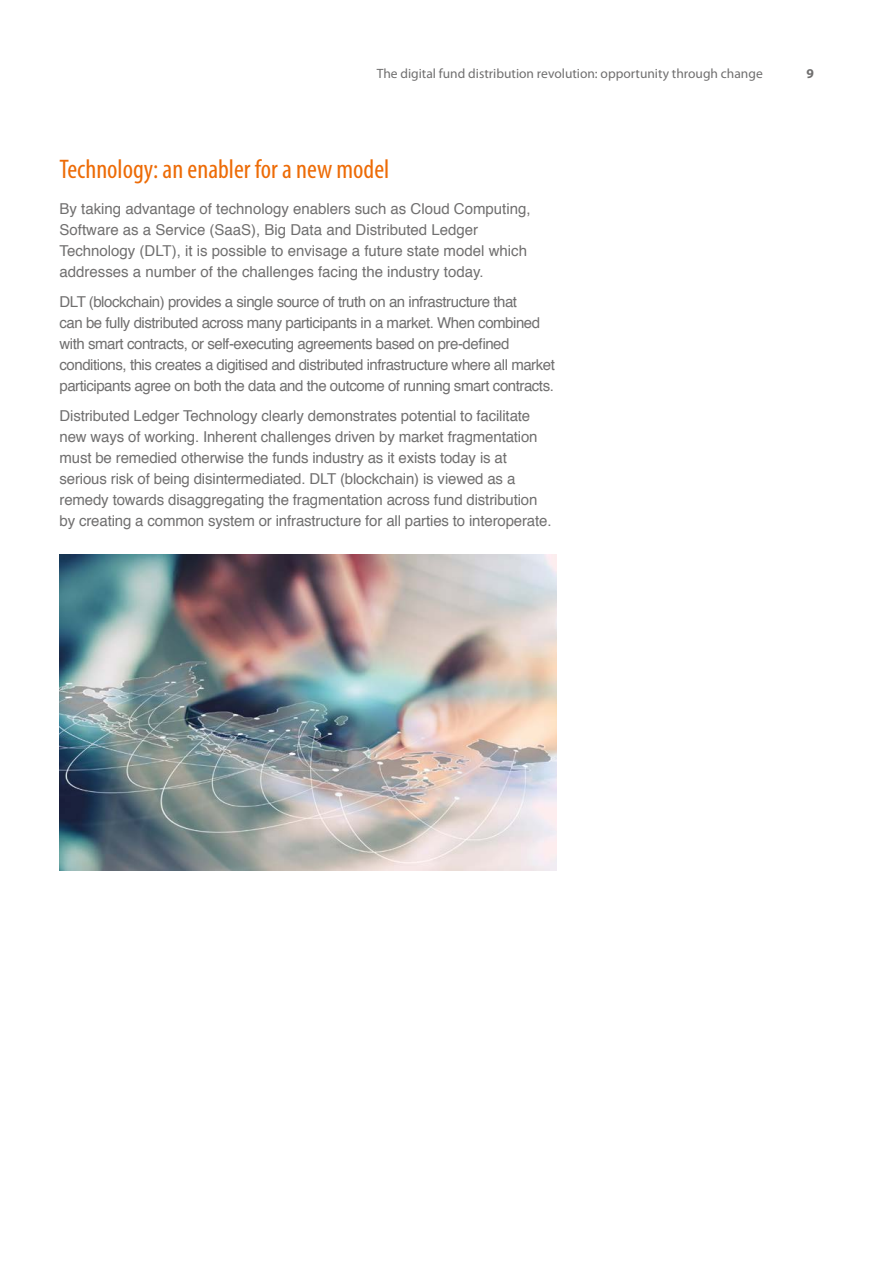
<style>
.page{position:relative;width:893px;height:1263px;background:#fff}
.page>*{position:absolute;margin:0;border:0;box-sizing:border-box;transform-origin:0 0}
.t1{font:condensed 27px "Myriad Pro";color:#ed6b06}
.t2{font:15px/21px "Helvetica";letter-spacing:-.01em;color:#706f6f}
.t3{font:15px/21px "Helvetica";letter-spacing:-.03em;color:#706f6f}
.t4{font:13.5px "Myriad Pro";color:#706f6f}
.t5{font:700 13.5px "Myriad Pro";color:#706f6f}
</style>
<div class="page">
<img style="left:60px;top:554px;width:496px;height:316px">
<p class="t4" style="left:377px;top:65px;width:387px">The digital fund distribution revolution: opportunity through change</p>
<p class="t5" style="left:807px;top:65px;width:9px">9</p>
<h1 class="t1" style="left:60px;top:153px;width:331px">Technology: an enabler for a new model</h1>
<p class="t2" style="left:60px;top:199px;width:473px">By taking advantage of technology enablers such as Cloud Computing, Software as a Service (SaaS), Big Data and Distributed Ledger Technology (DLT), it is possible to envisage a future state model which addresses a number of the challenges facing the industry today.</p>
<p class="t3" style="left:60px;top:292px;width:497px">DLT (blockchain) provides a single source of truth on an infrastructure that<br>can be fully distributed across many participants in a market. When combined with smart contracts, or self-executing agreements based on pre-defined conditions, this creates a digitised and distributed infrastructure where all market participants agree on both the data and the outcome of running smart contracts.</p>
<p class="t2" style="left:60px;top:406px;width:493px">Distributed Ledger Technology clearly demonstrates potential to facilitate new ways of working. Inherent challenges driven by market fragmentation must be remedied otherwise the funds industry as it exists today is at serious risk of being disintermediated. DLT (blockchain) is viewed as a remedy towards disaggregating the fragmentation across fund distribution by creating a common system or infrastructure for all parties to interoperate.</p>
</div>
